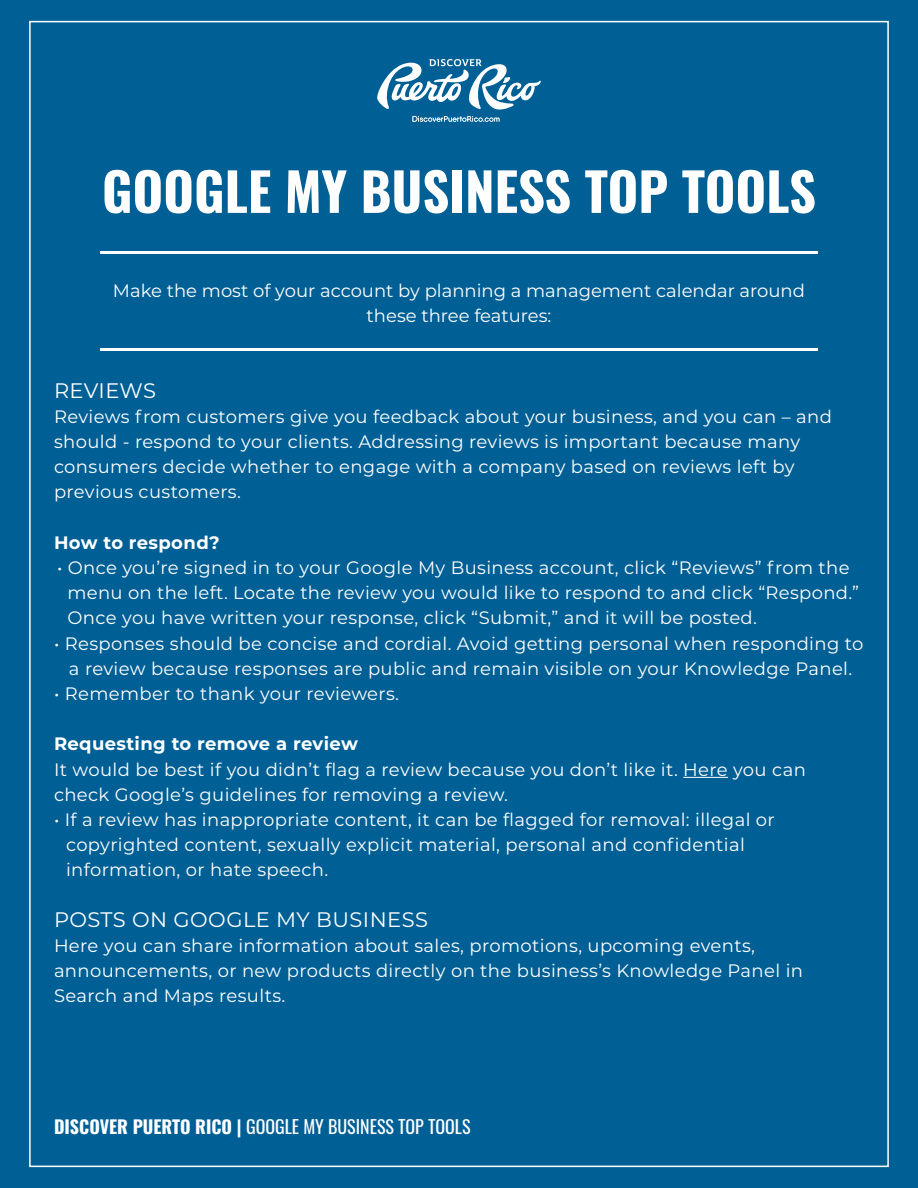
<style>
.page{position:relative;width:918px;height:1188px;background:#006096}
.page>*{position:absolute;margin:0;border:0;box-sizing:border-box;transform-origin:0 0}
.t1{font:700 52.5px "Oswald";color:#fff}
.t2{font:21px "Montserrat";letter-spacing:.02em;color:#fff}
.t3{font:18px/25.2px "Montserrat";letter-spacing:.02em;color:#fff}
.t4{font:18px/24.6px "Montserrat";color:#fff;text-align:center}
.t5{font:18px "Oswald";color:#fff}
.t6{font:700 18px "Montserrat";letter-spacing:.02em;color:#fff}
.s1{font-weight:700}
</style>
<div class="page">
<hr style="left:683px;top:777px;width:45px;height:1px;background:#fff">
<hr style="left:100px;top:251px;width:718px;height:3px;background:#fff">
<hr style="left:100px;top:348px;width:718px;height:3px;background:#fff">
<svg style="left:377px;top:59px;width:164px;height:63px"></svg>
<h1 class="t1" style="left:102px;top:164px;width:716px">GOOGLE MY BUSINESS TOP TOOLS</h1>
<p class="t4" style="left:113px;top:278px;width:694px">Make the most of your account by planning a management calendar around these three features:</p>
<p class="t2" style="left:54px;top:376px;width:103px">REVIEWS</p>
<p class="t3" style="left:54px;top:403px;width:780px">Reviews from customers give you feedback about your business, and you can – and should - respond to your clients. Addressing reviews is important because many consumers decide whether to engage with a company based on reviews left by previous customers.</p>
<p class="t6" style="left:54px;top:529px;width:167px">How to respond?</p>
<p class="t3" style="left:68px;top:554px;width:793px;text-indent:-10px">• Once you’re signed in to your Google My Business account, click “Reviews” from the menu on the left. Locate the review you would like to respond to and click “Respond.”<br>Once you have written your response, click “Submit,” and it will be posted.</p>
<p class="t3" style="left:54px;top:630px;width:811px;text-align:center">• Responses should be concise and cordial. Avoid getting personal when responding to a review because responses are public and remain visible on your Knowledge Panel.</p>
<p class="t3" style="left:54px;top:680px;width:347px">• Remember to thank your reviewers.</p>
<p class="t6" style="left:54px;top:731px;width:305px">Requesting to remove a review</p>
<p class="t3" style="left:54px;top:756px;width:753px">It would be best if you didn’t flag a review because you don’t like it. Here you can check Google’s guidelines for removing a review.</p>
<p class="t3" style="left:66px;top:806px;width:710px;text-indent:-12px">• If a review has inappropriate content, it can be flagged for removal: illegal or copyrighted content, sexually explicit material, personal and confidential information, or hate speech.</p>
<p class="t2" style="left:54px;top:905px;width:375px">POSTS ON GOOGLE MY BUSINESS</p>
<p class="t3" style="left:54px;top:932px;width:751px">Here you can share information about sales, promotions, upcoming events, announcements, or new products directly on the business’s Knowledge Panel in<br>Search and Maps results.</p>
<p class="t5" style="left:54px;top:1111px;width:418px"><span class="s1">DISCOVER PUERTO RICO |</span> GOOGLE MY BUSINESS TOP TOOLS</p>
</div>
